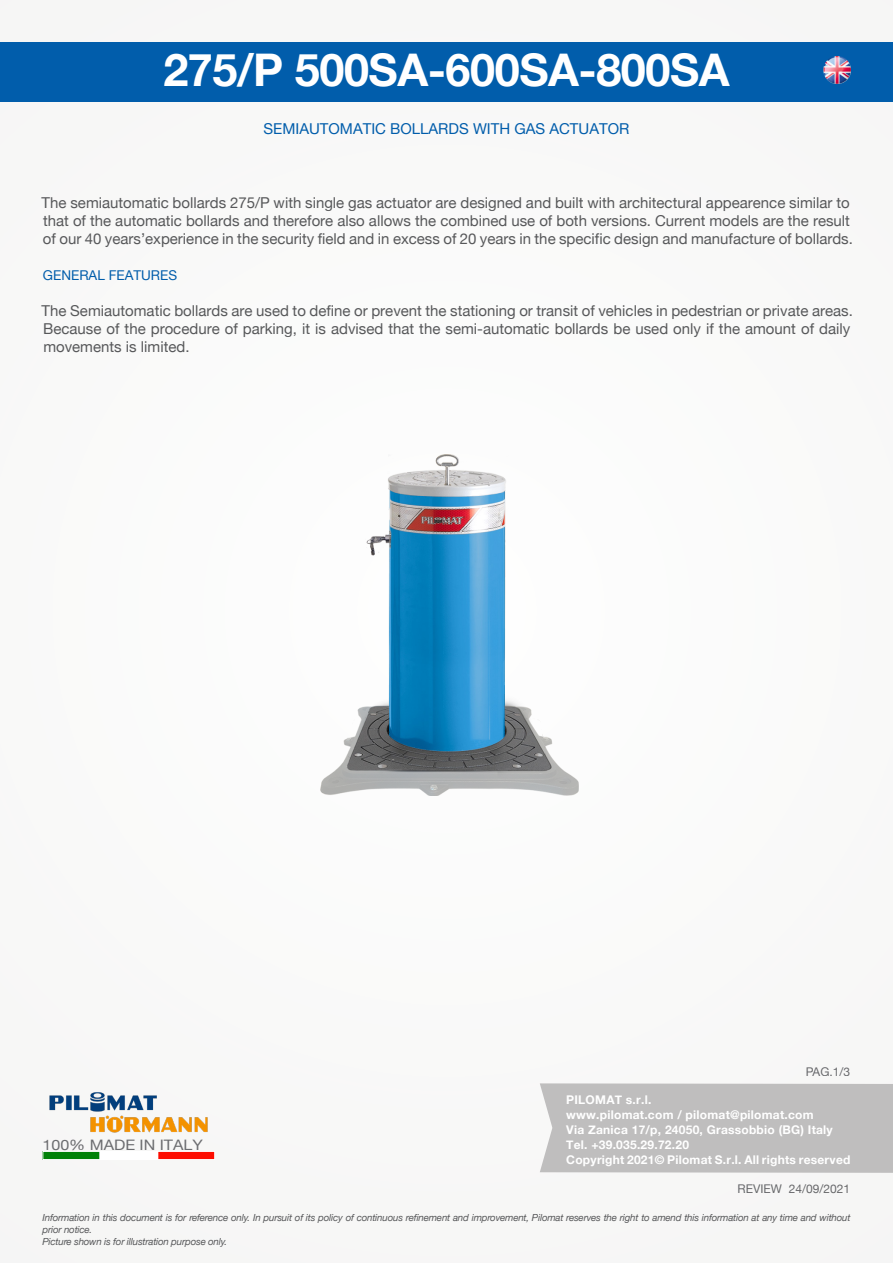
<style>
.page{position:relative;width:893px;height:1263px;background:#f9f9f8}
.page>*{position:absolute;margin:0;border:0;box-sizing:border-box;transform-origin:0 0}
.t1{font:700 45px "Helvetica Neue";letter-spacing:-.01em;color:#fff}
.t2{font:15px/18px "Helvetica Neue";color:#57585a}
.t3{font:15px "Helvetica Neue";color:#015dab}
.t4{font:14.4px "Helvetica Neue";color:#6c6d70;scale:1.11 1}
.t5{font:13.5px "Helvetica Neue";color:#015dab}
.t6{font:700 12px/15px "Helvetica Neue";letter-spacing:.02em;color:#fff}
.t7{font:12px "Helvetica Neue";color:#6c6d70}
.t8{font:italic 9.75px/11.7px "Helvetica Neue";letter-spacing:-.02em;color:#57585a}
</style>
<div class="page">
<div style="left:540px;top:1083px;width:353px;height:90px;background:#bfbebe"></div>
<div style="left:0;top:43px;width:893px;height:59px;background:#015dab"></div>
<img style="left:49px;top:1092px;width:159px;height:41px">
<img style="left:45px;top:1153px;width:168px;height:5px">
<div style="left:43px;top:1151px;width:172px;height:9px;border:1px solid #fff"></div>
<img style="left:320px;top:454px;width:259px;height:341px">
<img style="left:823px;top:57px;width:27px;height:27px">
<h1 class="t1" style="left:163px;top:35px;width:568px">275/P 500SA-600SA-800SA</h1>
<p class="t3" style="left:264px;top:118px;width:367px">SEMIAUTOMATIC BOLLARDS WITH GAS ACTUATOR</p>
<p class="t2" style="left:42px;top:195px;width:813px">The semiautomatic bollards 275/P with single gas actuator are designed and built with architectural appearence similar to that of the automatic bollards and therefore also allows the combined use of both versions. Current models are the result of our 40 years’experience in the security field and in excess of 20 years in the specific design and manufacture of bollards.</p>
<p class="t5" style="left:43px;top:266px;width:136px">GENERAL FEATURES</p>
<p class="t2" style="left:42px;top:303px;width:813px">The Semiautomatic bollards are used to define or prevent the stationing or transit of vehicles in pedestrian or private areas.<br>Because of the procedure of parking, it is advised that the semi-automatic bollards be used only if the amount of daily movements is limited.</p>
<p class="t4" style="left:43px;top:1135px;width:146px">100% MADE IN ITALY</p>
<p class="t7" style="left:806px;top:1063px;width:46px">PAG.1/3</p>
<p class="t6" style="left:566px;top:1093px;width:286px">PILOMAT s.r.l.<br>www.pilomat.com / pilomat@pilomat.com<br>Via Zanica 17/p, 24050, Grassobbio (BG) Italy Tel. +39.035.29.72.20<br>Copyright 2021© Pilomat S.r.l. All rights reserved</p>
<p class="t7" style="left:738px;top:1180px;width:114px">REVIEW 24/09/2021</p>
<p class="t8" style="left:43px;top:1212px;width:809px">Information in this document is for reference only. In pursuit of its policy of continuous refinement and improvement, Pilomat reserves the right to amend this information at any time and without prior notice.<br>Picture shown is for illustration purpose only.</p>
</div>
